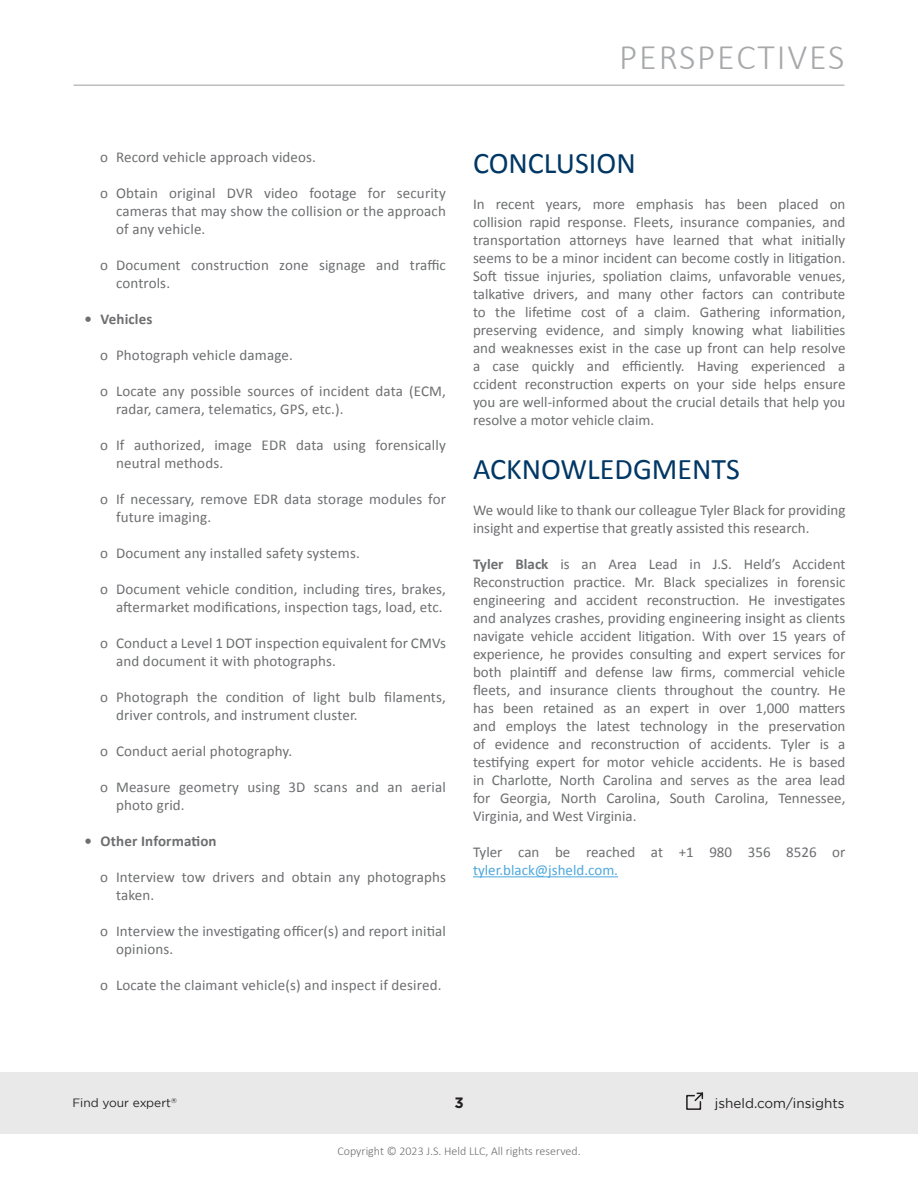
<style>
.page{position:relative;width:918px;height:1188px;background:#fff}
.page>*{position:absolute;margin:0;border:0;box-sizing:border-box;transform-origin:0 0}
.t1{font:300 36px "Calibri";letter-spacing:.05em;color:#a6a8aa}
.Main_Titles{font:30px "Calibri";color:#003764}
.Text_Styles{font:15px/18px "Calibri";letter-spacing:.01em;color:#6d6e70}
.t2{font:700 15px "Calibri";letter-spacing:.01em;color:#6d6e70}
.t3{font:700 15px "Gotham";color:#231f20}
.t4{font:13.5px "Gotham";color:#231f20}
.t5{font:300 12px "Calibri";color:#6d6e70}
.t6{font:12px "Gotham";color:#241f21}
.t7{font:7.05px "Gotham";color:#241f21}
.s1{font-weight:700}
.s2{color:#4da8dd}
</style>
<div class="page">
<div style="left:0;top:1072px;width:918px;height:62px;background:#e9e9e9"></div>
<hr style="left:74px;top:85px;width:770px;height:1px;background:#a6a8ab">
<svg style="left:686px;top:1092px;width:18px;height:18px"></svg>
<hr style="left:473px;top:876px;width:145px;height:1px;background:#4da8dd">
<h1 class="t1" style="left:619px;top:35px;width:227px">PERSPECTIVES</h1>
<p class="Text_Styles" style="left:100px;top:147px;width:217px">o Record vehicle approach videos.</p>
<p class="Text_Styles" style="left:116px;top:183px;width:331px;text-align:justify;text-indent:-16px">o Obtain original DVR video footage for security cameras that may show the collision or the approach of any vehicle.</p>
<p class="Text_Styles" style="left:116px;top:255px;width:331px;text-indent:-16px">o Document construction zone signage and traffic controls.</p>
<p class="t2" style="left:85px;top:309px;width:69px">• Vehicles</p>
<p class="Text_Styles" style="left:100px;top:345px;width:194px">o Photograph vehicle damage.</p>
<p class="Text_Styles" style="left:116px;top:381px;width:331px;text-indent:-16px">o Locate any possible sources of incident data (ECM, radar, camera, telematics, GPS, etc.).</p>
<p class="Text_Styles" style="left:116px;top:435px;width:331px;text-indent:-16px">o If authorized, image EDR data using forensically neutral methods.</p>
<p class="Text_Styles" style="left:116px;top:489px;width:331px;text-indent:-16px">o If necessary, remove EDR data storage modules for future imaging.</p>
<p class="Text_Styles" style="left:100px;top:543px;width:261px">o Document any installed safety systems.</p>
<p class="Text_Styles" style="left:100px;top:579px;width:347px;text-align:right">o Document vehicle condition, including tires, brakes, aftermarket modifications, inspection tags, load, etc.</p>
<p class="Text_Styles" style="left:116px;top:633px;width:331px;text-indent:-16px">o Conduct a Level 1 DOT inspection equivalent for CMVs and document it with photographs.</p>
<p class="Text_Styles" style="left:116px;top:687px;width:331px;text-indent:-16px">o Photograph the condition of light bulb filaments, driver controls, and instrument cluster.</p>
<p class="Text_Styles" style="left:100px;top:741px;width:194px">o Conduct aerial photography.</p>
<p class="Text_Styles" style="left:116px;top:777px;width:331px;text-indent:-16px">o Measure geometry using 3D scans and an aerial photo grid.</p>
<p class="t2" style="left:85px;top:831px;width:134px">• Other Information</p>
<p class="Text_Styles" style="left:116px;top:867px;width:331px;text-indent:-16px">o Interview tow drivers and obtain any photographs taken.</p>
<p class="Text_Styles" style="left:116px;top:921px;width:331px;text-indent:-16px">o Interview the investigating officer(s) and report initial opinions.</p>
<p class="Text_Styles" style="left:100px;top:975px;width:343px">o Locate the claimant vehicle(s) and inspect if desired.</p>
<p class="Main_Titles" style="left:473px;top:145px;width:164px">CONCLUSION</p>
<p class="Text_Styles" style="left:473px;top:194px;width:374px;text-align:justify">In recent years, more emphasis has been placed on collision rapid response. Fleets, insurance companies, and transportation attorneys have learned that what initially seems to be a minor incident can become costly in litigation.<br>Soft tissue injuries, spoliation claims, unfavorable venues, talkative drivers, and many other factors can contribute to the lifetime cost of a claim. Gathering information, preserving evidence, and simply knowing what liabilities and weaknesses exist in the case up front can help resolve a case quickly and efficiently. Having experienced a ccident reconstruction experts on your side helps ensure you are well-informed about the crucial details that help you resolve a motor vehicle claim.</p>
<p class="Main_Titles" style="left:473px;top:451px;width:268px">ACKNOWLEDGMENTS</p>
<p class="Text_Styles" style="left:473px;top:500px;width:374px">We would like to thank our colleague Tyler Black for providing insight and expertise that greatly assisted this research.</p>
<p class="Text_Styles" style="left:473px;top:554px;width:374px;text-align:justify"><span class="s1">Tyler Black</span> is an Area Lead in J.S. Held’s Accident Reconstruction practice. Mr. Black specializes in forensic engineering and accident reconstruction. He investigates and analyzes crashes, providing engineering insight as clients navigate vehicle accident litigation. With over 15 years of experience, he provides consulting and expert services for both plaintiff and defense law firms, commercial vehicle fleets, and insurance clients throughout the country. He has been retained as an expert in over 1,000 matters and employs the latest technology in the preservation of evidence and reconstruction of accidents. Tyler is a testifying expert for motor vehicle accidents. He is based in Charlotte, North Carolina and serves as the area lead for Georgia, North Carolina, South Carolina, Tennessee, Virginia, and West Virginia.</p>
<p class="Text_Styles" style="left:473px;top:842px;width:374px">Tyler can be reached at +1 980 356 8526 or <span class="s2">tyler.black@jsheld.com.</span></p>
<p class="t6" style="left:72px;top:1096px;width:100px">Find your expert</p>
<p class="t3" style="left:454px;top:1093px;width:11px">3</p>
<p class="t4" style="left:715px;top:1095px;width:131px">jsheld.com/insights</p>
<p class="t7" style="left:171px;top:1096px;width:7px">®</p>
<p class="t5" style="left:337px;top:1144px;width:245px">Copyright © 2023 J.S. Held LLC, All rights reserved.</p>
</div>
